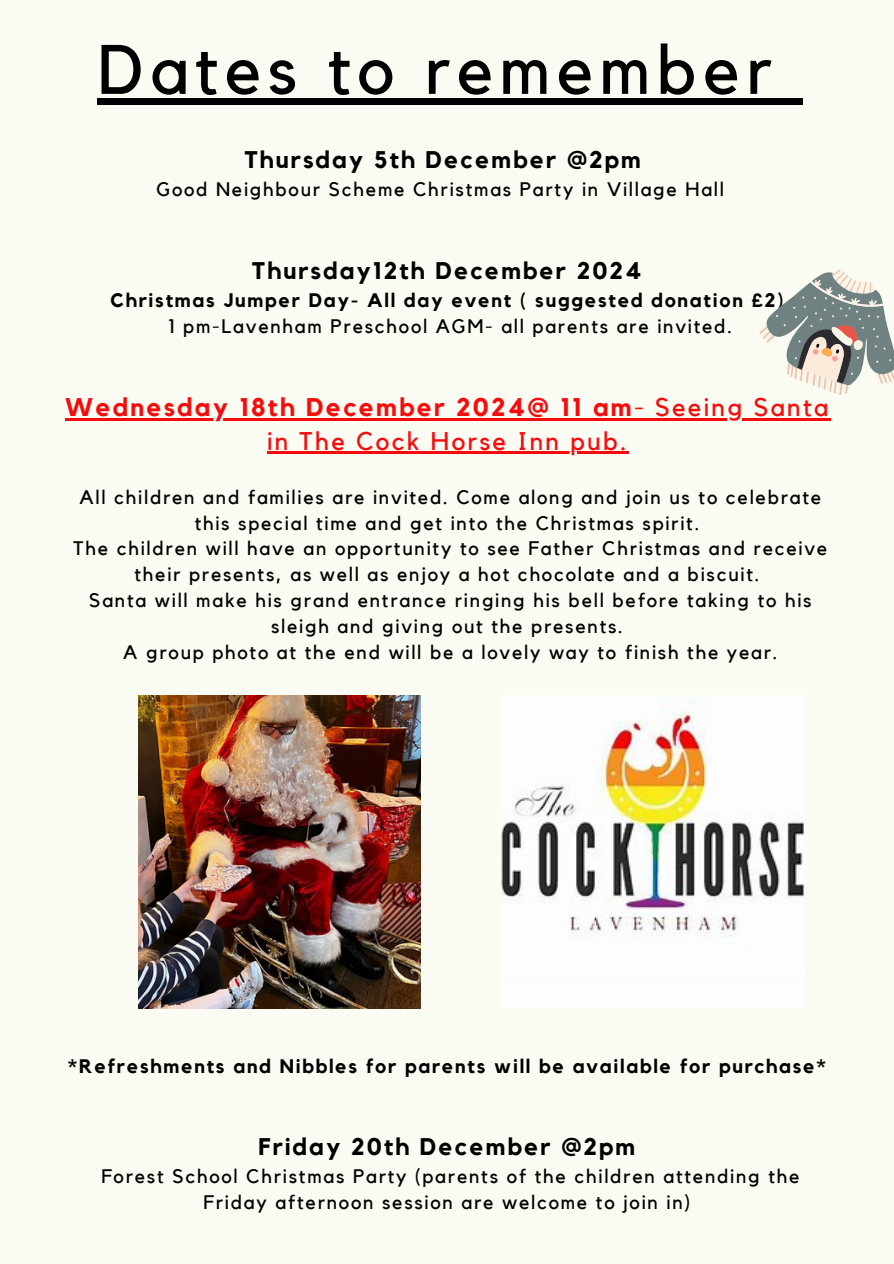
<style>
.page{position:relative;width:894px;height:1264px;background:#fff}
.page>*{position:absolute;margin:0;border:0;box-sizing:border-box;transform-origin:0 0}
.t1{font:69px "Kollektif";letter-spacing:.09em;color:#000}
.t2{font:25.5px/33.8px "Kollektif";letter-spacing:.09em;color:#f50d0d;text-align:center}
.t3{font:700 24px "Kollektif";letter-spacing:.09em;color:#000}
.t4{font:19.5px/25.8px "Kollektif";letter-spacing:.09em;color:#000;text-align:center}
.t5{font:700 19.5px "Kollektif";letter-spacing:.09em;color:#000}
.s1{font-weight:700}
</style>
<div class="page">
<div style="left:0;top:0;width:893px;height:1263px;background:#fafcf3"></div>
<div style="left:97px;top:98px;width:681px;height:7px;background:#000"></div>
<div style="left:778px;top:98px;width:24px;height:7px;background:#000"></div>
<hr style="left:65px;top:418px;width:568px;height:2px;background:#f50d0d">
<hr style="left:633px;top:418px;width:197px;height:2px;background:#f50d0d">
<hr style="left:267px;top:452px;width:361px;height:2px;background:#f50d0d">
<img style="left:138px;top:695px;width:282px;height:313px">
<img style="left:501px;top:699px;width:302px;height:277px">
<svg style="left:759px;top:269px;width:134px;height:126px"></svg>
<h1 class="t1" style="left:97px;top:38px;width:676px">Dates to remember</h1>
<p class="t3" style="left:244px;top:149px;width:398px">Thursday 5th December @2pm</p>
<p class="t4" style="left:156px;top:177px;width:569px">Good Neighbour Scheme Christmas Party in Village Hall</p>
<p class="t3" style="left:252px;top:259px;width:391px">Thursday12th December 2024</p>
<p class="t5" style="left:111px;top:291px;width:674px">Christmas Jumper Day- All day event ( suggested donation £2)</p>
<p class="t4" style="left:169px;top:313px;width:564px">1 pm-Lavenham Preschool AGM- all parents are invited.</p>
<h2 class="t2" style="left:65px;top:391px;width:764px"><span class="s1">Wednesday 18th December 2024@ 11 am</span>- Seeing Santa in The Cock Horse Inn pub.</h2>
<p class="t4" style="left:74px;top:484px;width:755px">All children and families are invited. Come along and join us to celebrate this special time and get into the Christmas spirit.<br>The children will have an opportunity to see Father Christmas and receive their presents, as well as enjoy a hot chocolate and a biscuit.<br>Santa will make his grand entrance ringing his bell before taking to his sleigh and giving out the presents.<br>A group photo at the end will be a lovely way to finish the year.</p>
<p class="t5" style="left:68px;top:1057px;width:759px">*Refreshments and Nibbles for parents will be available for purchase*</p>
<p class="t3" style="left:258px;top:1135px;width:378px">Friday 20th December @2pm</p>
<p class="t4" style="left:101px;top:1164px;width:699px">Forest School Christmas Party (parents of the children attending the<br>Friday afternoon session are welcome to join in)</p>
</div>
